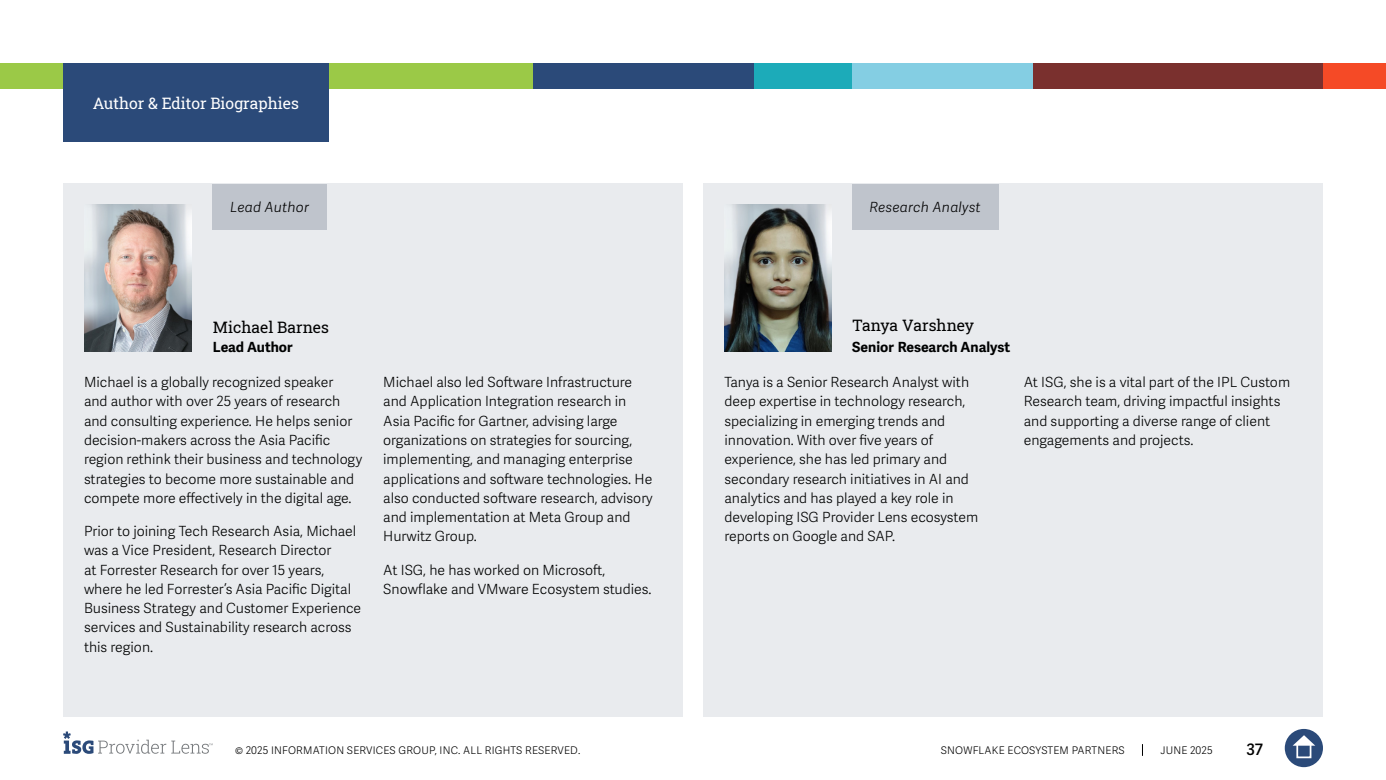
<style>
.page{position:relative;width:1386px;height:780px;background:#fff}
.page>*{position:absolute;margin:0;border:0;box-sizing:border-box;transform-origin:0 0}
.t1{font:15.75px "Roboto Slab ISG P Regular";color:#000}
.t2{font:15.75px "Roboto Slab ISG P Regular";color:#fff}
.t3{font:600 15.75px "Adelle Sans";color:#000}
.t4{font:300 14px/19.2px "Adelle Sans";color:#000101}
.t5{font:700 14px "Adelle Sans";color:#000101}
.t6{font:italic 300 14px "Adelle Sans";letter-spacing:.02em;color:#000}
.t7{font:300 10.5px "Adelle Sans";letter-spacing:.02em;color:#000}
</style>
<div class="page">
<svg style="left:1142px;top:744px;width:1px;height:12px"></svg>
<div style="left:1285px;top:729px;width:38px;height:38px;background:#2b4a79;border-radius:50%"></div>
<svg style="left:1293px;top:735px;width:22px;height:10px"></svg>
<div style="left:1296px;top:743px;width:15px;height:15px;border:2px solid #fff"></div>
<svg style="left:63px;top:731px;width:150px;height:23px"></svg>
<div style="left:0;top:63px;width:533px;height:25px;background:#9bc947"></div>
<div style="left:533px;top:63px;width:223px;height:25px;background:#2b4a79"></div>
<div style="left:850px;top:63px;width:184px;height:25px;background:#84cee3"></div>
<div style="left:1323px;top:63px;width:63px;height:25px;background:#f54a26"></div>
<div style="left:1033px;top:63px;width:290px;height:25px;background:#7a302e"></div>
<div style="left:754px;top:63px;width:98px;height:25px;background:#1cabb9"></div>
<div style="left:63px;top:184px;width:619px;height:533px;background:#e9ebee"></div>
<div style="left:704px;top:184px;width:619px;height:533px;background:#e9ebee"></div>
<div style="left:63px;top:63px;width:266px;height:79px;background:#2b4a79"></div>
<div style="left:852px;top:184px;width:146px;height:45px;background:#bfc4cc"></div>
<div style="left:213px;top:184px;width:114px;height:45px;background:#bfc4cc"></div>
<img style="left:85px;top:205px;width:107px;height:147px">
<img style="left:724px;top:205px;width:107px;height:147px">
<p class="t2" style="left:93px;top:92px;width:208px">Author &amp; Editor Biographies</p>
<p class="t6" style="left:230px;top:199px;width:81px">Lead Author</p>
<p class="t6" style="left:869px;top:199px;width:113px">Research Analyst</p>
<p class="t1" style="left:213px;top:316px;width:118px">Michael Barnes</p>
<p class="t5" style="left:213px;top:339px;width:81px">Lead Author</p>
<p class="t1" style="left:852px;top:314px;width:123px">Tanya Varshney</p>
<p class="t5" style="left:852px;top:339px;width:159px">Senior Research Analyst</p>
<p class="t4" style="left:84px;top:373px;width:280px">Michael is a globally recognized speaker<br>and author with over 25 years of research and consulting experience. He helps senior decision-makers across the Asia Pacific region rethink their business and technology strategies to become more sustainable and compete more effectively in the digital age.</p>
<p class="t4" style="left:84px;top:522px;width:279px">Prior to joining Tech Research Asia, Michael was a Vice President, Research Director<br>at Forrester Research for over 15 years, where he led Forrester’s Asia Pacific Digital Business Strategy and Customer Experience services and Sustainability research across this region.</p>
<p class="t4" style="left:383px;top:373px;width:271px">Michael also led Software Infrastructure and Application Integration research in Asia Pacific for Gartner, advising large organizations on strategies for sourcing, implementing, and managing enterprise applications and software technologies. He also conducted software research, advisory and implementation at Meta Group and Hurwitz Group.</p>
<p class="t4" style="left:383px;top:560px;width:270px">At ISG, he has worked on Microsoft,<br>Snowflake and VMware Ecosystem studies.</p>
<p class="t4" style="left:724px;top:373px;width:255px">Tanya is a Senior Research Analyst with deep expertise in technology research, specializing in emerging trends and innovation. With over five years of experience, she has led primary and secondary research initiatives in AI and analytics and has played a key role in developing ISG Provider Lens ecosystem reports on Google and SAP.</p>
<p class="t4" style="left:1024px;top:373px;width:268px">At ISG, she is a vital part of the IPL Custom Research team, driving impactful insights and supporting a diverse range of client engagements and projects.</p>
<p class="t7" style="left:235px;top:744px;width:347px">© 2025 INFORMATION SERVICES GROUP, INC. ALL RIGHTS RESERVED.</p>
<p class="t7" style="left:941px;top:744px;width:185px">SNOWFLAKE ECOSYSTEM PARTNERS</p>
<p class="t7" style="left:1160px;top:744px;width:54px">JUNE 2025</p>
<p class="t3" style="left:1246px;top:740px;width:18px">37</p>
</div>
